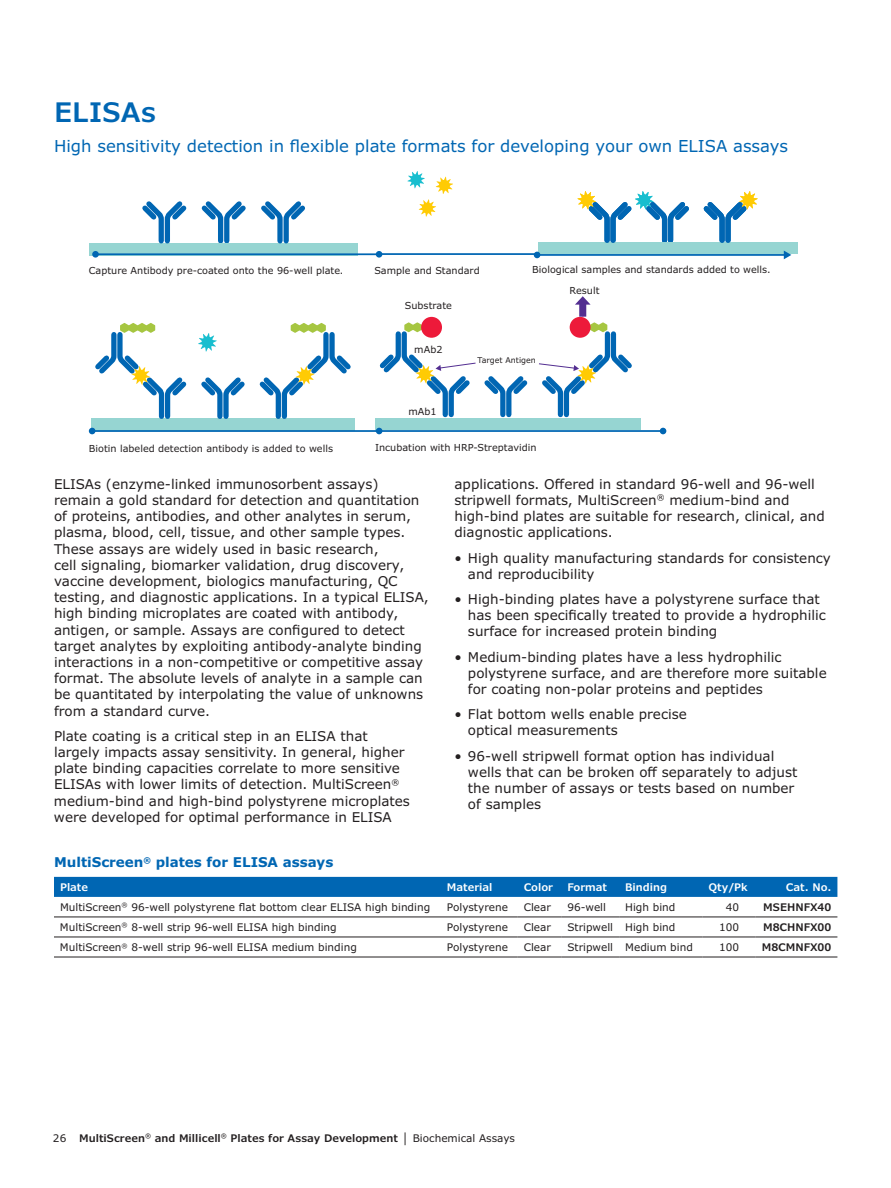
<style>
.page{position:relative;width:891px;height:1188px;background:#fff}
.page>*{position:absolute;margin:0;border:0;box-sizing:border-box;transform-origin:0 0}
.t1{font:600 27px "Verdana Pro";color:#0066b3}
.t2{font:16.5px "Verdana Pro";color:#0066b3}
.t3{font:13.5px/16.2px "Verdana Pro";color:#231f20}
.t4{font:700 13.5px "Verdana Pro";color:#0066b3}
.t5{font:10.5px "Verdana Pro";color:#231f20}
.t6{font:600 10.5px "Verdana Pro";color:#231f20}
.t7{font:600 10.5px "Verdana Pro";color:#fff}
.t8{font:9.6px "Verdana Pro";color:#231f20}
.t9{font:7.95px "Verdana Pro";color:#231f20}
.s1{font-weight:400}
</style>
<div class="page">
<div style="left:538px;top:242px;width:259px;height:12px;background:#96d5d2"></div>
<svg style="left:577px;top:191px;width:181px;height:52px"></svg>
<div style="left:90px;top:243px;width:268px;height:12px;background:#96d5d2"></div>
<svg style="left:142px;top:201px;width:163px;height:43px"></svg>
<svg style="left:407px;top:171px;width:46px;height:46px"></svg>
<div style="left:91px;top:418px;width:264px;height:12px;background:#96d5d2"></div>
<svg style="left:259px;top:323px;width:92px;height:96px"></svg>
<svg style="left:95px;top:323px;width:150px;height:96px"></svg>
<div style="left:376px;top:418px;width:265px;height:12px;background:#96d5d2"></div>
<div style="left:421px;top:317px;width:21px;height:21px;background:#ed1a3a;border-radius:50%"></div>
<div style="left:570px;top:317px;width:21px;height:21px;background:#ed1a3a;border-radius:50%"></div>
<hr style="left:95px;top:253px;width:284px;height:2px;background:#0066b3">
<div style="left:92px;top:251px;width:7px;height:7px;background:#0066b3;border-radius:50%"></div>
<div style="left:376px;top:251px;width:6px;height:7px;background:#0066b3;border-radius:50%"></div>
<hr style="left:92px;top:430px;width:287px;height:2px;background:#0066b3">
<svg style="left:89px;top:428px;width:6px;height:6px"></svg>
<svg style="left:376px;top:428px;width:6px;height:6px"></svg>
<hr style="left:376px;top:430px;width:287px;height:2px;background:#0066b3">
<svg style="left:660px;top:428px;width:6px;height:6px"></svg>
<hr style="left:537px;top:254px;width:248px;height:2px;background:#0066b3">
<svg style="left:534px;top:252px;width:6px;height:6px"></svg>
<svg style="left:784px;top:251px;width:7px;height:8px"></svg>
<hr style="left:379px;top:253px;width:158px;height:2px;background:#0066b3">
<svg style="left:375px;top:322px;width:257px;height:98px"></svg>
<div style="left:579px;top:301px;width:7px;height:16px;background:#532e91"></div>
<svg style="left:575px;top:296px;width:16px;height:9px"></svg>
<div style="left:54px;top:877px;width:783px;height:20px;background:#0066b3"></div>
<hr style="left:54px;top:917px;width:387px;height:1px;background:#231f20">
<hr style="left:441px;top:917px;width:77px;height:1px;background:#231f20">
<hr style="left:518px;top:917px;width:43px;height:1px;background:#231f20">
<hr style="left:561px;top:917px;width:58px;height:1px;background:#231f20">
<hr style="left:619px;top:917px;width:83px;height:1px;background:#231f20">
<hr style="left:702px;top:917px;width:54px;height:1px;background:#231f20">
<hr style="left:756px;top:917px;width:81px;height:1px;background:#231f20">
<hr style="left:54px;top:937px;width:387px;height:1px;background:#231f20">
<hr style="left:441px;top:937px;width:77px;height:1px;background:#231f20">
<hr style="left:518px;top:937px;width:43px;height:1px;background:#231f20">
<hr style="left:561px;top:937px;width:58px;height:1px;background:#231f20">
<hr style="left:619px;top:937px;width:83px;height:1px;background:#231f20">
<hr style="left:702px;top:937px;width:54px;height:1px;background:#231f20">
<hr style="left:756px;top:937px;width:81px;height:1px;background:#231f20">
<hr style="left:54px;top:957px;width:387px;height:1px;background:#231f20">
<hr style="left:441px;top:957px;width:77px;height:1px;background:#231f20">
<hr style="left:518px;top:957px;width:43px;height:1px;background:#231f20">
<hr style="left:561px;top:957px;width:58px;height:1px;background:#231f20">
<hr style="left:619px;top:957px;width:83px;height:1px;background:#231f20">
<hr style="left:702px;top:957px;width:54px;height:1px;background:#231f20">
<hr style="left:756px;top:957px;width:81px;height:1px;background:#231f20">
<h1 class="t1" style="left:54px;top:95px;width:104px">ELISAs</h1>
<p class="t2" style="left:54px;top:136px;width:736px">High sensitivity detection in flexible plate formats for developing your own ELISA assays</p>
<p class="t8" style="left:89px;top:265px;width:256px">Capture Antibody pre-coated onto the 96-well plate.</p>
<p class="t8" style="left:374px;top:264px;width:107px">Sample and Standard</p>
<p class="t8" style="left:405px;top:299px;width:49px">Substrate</p>
<p class="t8" style="left:414px;top:343px;width:30px">mAb2</p>
<p class="t8" style="left:532px;top:263px;width:240px">Biological samples and standards added to wells.</p>
<p class="t8" style="left:570px;top:285px;width:31px">Result</p>
<p class="t8" style="left:408px;top:406px;width:30px">mAb1</p>
<p class="t9" style="left:478px;top:355px;width:60px">Target Antigen</p>
<p class="t8" style="left:89px;top:442px;width:246px">Biotin labeled detection antibody is added to wells</p>
<p class="t8" style="left:375px;top:442px;width:163px">Incubation with HRP-Streptavidin</p>
<p class="t3" style="left:54px;top:476px;width:376px">ELISAs (enzyme-linked immunosorbent assays) remain a gold standard for detection and quantitation of proteins, antibodies, and other analytes in serum, plasma, blood, cell, tissue, and other sample types.<br>These assays are widely used in basic research,<br>cell signaling, biomarker validation, drug discovery, vaccine development, biologics manufacturing, QC testing, and diagnostic applications. In a typical ELISA, high binding microplates are coated with antibody, antigen, or sample. Assays are configured to detect target analytes by exploiting antibody-analyte binding interactions in a non-competitive or competitive assay format. The absolute levels of analyte in a sample can be quantitated by interpolating the value of unknowns from a standard curve.</p>
<p class="t3" style="left:54px;top:728px;width:357px">Plate coating is a critical step in an ELISA that largely impacts assay sensitivity. In general, higher plate binding capacities correlate to more sensitive ELISAs with lower limits of detection. MultiScreen<sup>® </sup>medium-bind and high-bind polystyrene microplates were developed for optimal performance in ELISA</p>
<p class="t3" style="left:454px;top:476px;width:372px">applications. Offered in standard 96-well and 96-well stripwell formats, MultiScreen<sup>®</sup> medium-bind and high-bind plates are suitable for research, clinical, and diagnostic applications.</p>
<p class="t3" style="left:468px;top:550px;width:364px;text-indent:-14px">• High quality manufacturing standards for consistency and reproducibility</p>
<p class="t3" style="left:468px;top:591px;width:359px;text-indent:-14px">• High-binding plates have a polystyrene surface that has been specifically treated to provide a hydrophilic surface for increased protein binding</p>
<p class="t3" style="left:468px;top:649px;width:360px;text-indent:-14px">• Medium-binding plates have a less hydrophilic polystyrene surface, and are therefore more suitable for coating non-polar proteins and peptides</p>
<p class="t3" style="left:468px;top:706px;width:220px;text-indent:-14px">• Flat bottom wells enable precise optical measurements</p>
<p class="t3" style="left:468px;top:748px;width:331px;text-indent:-14px">• 96-well stripwell format option has individual wells that can be broken off separately to adjust the number of assays or tests based on number of samples</p>
<p class="t4" style="left:54px;top:853px;width:281px">MultiScreen<sup>®</sup> plates for ELISA assays</p>
<p class="t7" style="left:60px;top:880px;width:30px">Plate</p>
<p class="t7" style="left:447px;top:880px;width:47px">Material</p>
<p class="t7" style="left:524px;top:880px;width:31px">Color</p>
<p class="t7" style="left:567px;top:880px;width:41px">Format</p>
<p class="t7" style="left:625px;top:880px;width:43px">Binding</p>
<p class="t7" style="left:708px;top:880px;width:41px">Qty/Pk</p>
<p class="t7" style="left:786px;top:880px;width:47px">Cat. No.</p>
<p class="t5" style="left:60px;top:900px;width:372px">MultiScreen<sup>®</sup> 96-well polystyrene flat bottom clear ELISA high binding</p>
<p class="t5" style="left:447px;top:900px;width:62px">Polystyrene</p>
<p class="t5" style="left:524px;top:900px;width:29px">Clear</p>
<p class="t5" style="left:567px;top:900px;width:40px">96-well</p>
<p class="t5" style="left:625px;top:900px;width:52px">High bind</p>
<p class="t5" style="left:726px;top:900px;width:15px">40</p>
<p class="t6" style="left:763px;top:900px;width:70px">MSEHNFX40</p>
<p class="t5" style="left:60px;top:920px;width:278px">MultiScreen<sup>®</sup> 8-well strip 96-well ELISA high binding</p>
<p class="t5" style="left:447px;top:920px;width:62px">Polystyrene</p>
<p class="t5" style="left:524px;top:920px;width:29px">Clear</p>
<p class="t5" style="left:567px;top:920px;width:110px">Stripwell High bind</p>
<p class="t5" style="left:719px;top:920px;width:22px">100</p>
<p class="t6" style="left:763px;top:920px;width:70px">M8CHNFX00</p>
<p class="t5" style="left:60px;top:940px;width:298px">MultiScreen<sup>®</sup> 8-well strip 96-well ELISA medium binding</p>
<p class="t5" style="left:447px;top:940px;width:62px">Polystyrene</p>
<p class="t5" style="left:524px;top:940px;width:29px">Clear</p>
<p class="t5" style="left:567px;top:940px;width:127px">Stripwell Medium bind</p>
<p class="t5" style="left:719px;top:940px;width:22px">100</p>
<p class="t6" style="left:762px;top:940px;width:71px">M8CMNFX00</p>
<p class="t6" style="left:53px;top:1131px;width:464px"><span class="s1">26</span> MultiScreen<sup>®</sup> and Millicell<sup>®</sup> Plates for Assay Development <span class="s1">│ Biochemical Assays</span></p>
</div>
